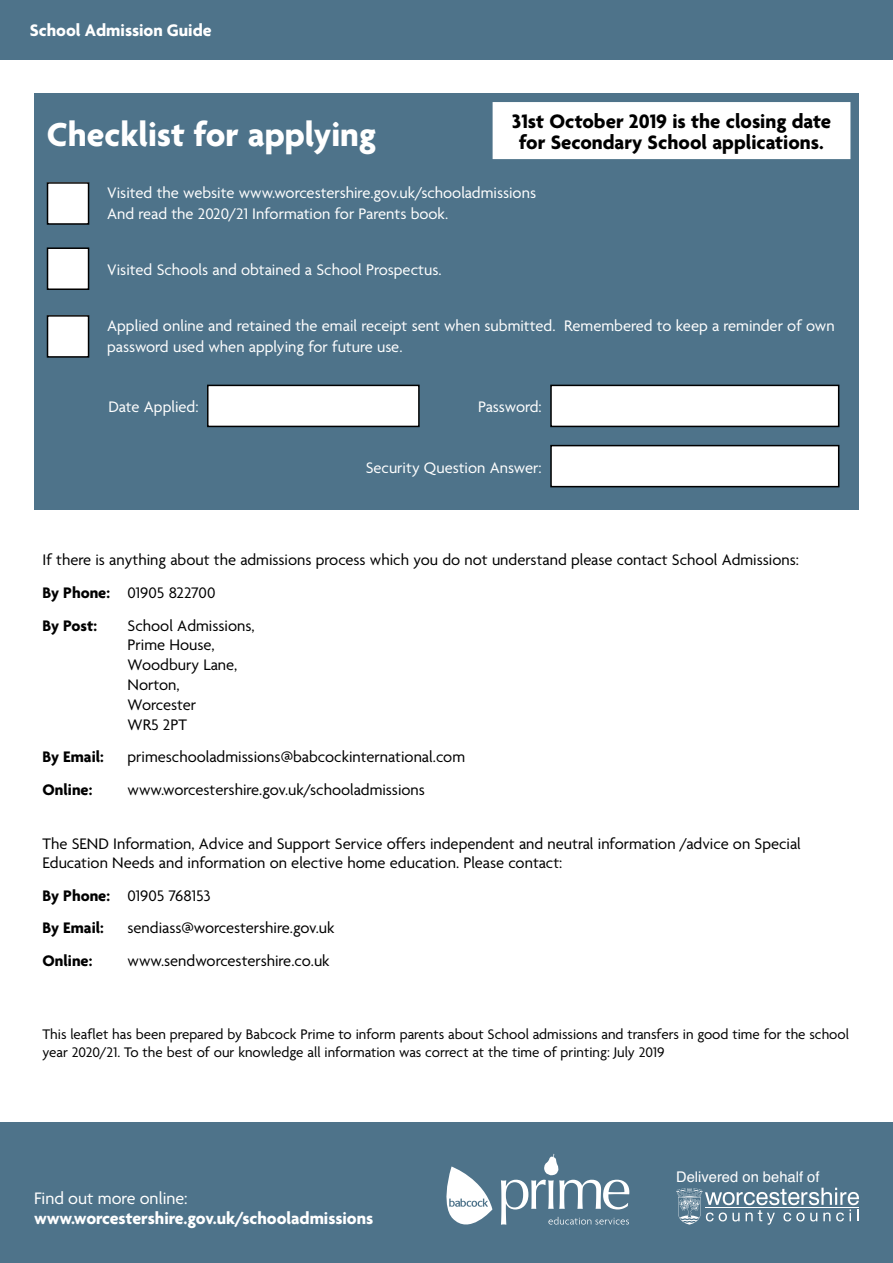
<style>
.page{position:relative;width:893px;height:1263px;background:#fff}
.page>*{position:absolute;margin:0;border:0;box-sizing:border-box;transform-origin:0 0}
.t1{font:700 36px "Agenda";color:#fff}
.t2{font:700 21px/21px "Agenda";color:#000;text-align:center}
.t3{font:700 18px "Agenda";color:#fff}
.t4{font:18px "Agenda";color:#fff}
.t5{font:16.5px/19.8px "Agenda";color:#000}
.t6{font:16.5px/21px "Agenda";color:#fff}
.t7{font:700 16.5px/32.5px "Agenda";color:#000}
.t8{font:15px/18px "Agenda";color:#000}
.t9{font:14.7px "Helvetica";color:#fff}
.s1{font-weight:700}
.s2{font-weight:400}
</style>
<div class="page">
<div style="left:0;top:1123px;width:893px;height:140px;background:#4e738a"></div>
<div style="left:0;top:0;width:893px;height:60px;background:#4e738a"></div>
<div style="left:34px;top:94px;width:825px;height:416px;background:#4e738a"></div>
<div style="left:48px;top:183px;width:41px;height:41px;background:#fff"></div>
<div style="left:47px;top:182px;width:42px;height:43px;border:2px solid #000"></div>
<div style="left:48px;top:248px;width:41px;height:41px;background:#fff"></div>
<div style="left:47px;top:247px;width:42px;height:43px;border:2px solid #000"></div>
<div style="left:48px;top:316px;width:41px;height:41px;background:#fff"></div>
<div style="left:47px;top:315px;width:42px;height:43px;border:2px solid #000"></div>
<div style="left:208px;top:385px;width:211px;height:41px;background:#fff"></div>
<div style="left:207px;top:385px;width:213px;height:42px;border:2px solid #000"></div>
<div style="left:551px;top:385px;width:288px;height:41px;background:#fff"></div>
<div style="left:550px;top:385px;width:289px;height:42px;border:2px solid #000"></div>
<div style="left:551px;top:446px;width:288px;height:41px;background:#fff"></div>
<div style="left:550px;top:445px;width:289px;height:42px;border:2px solid #000"></div>
<div style="left:493px;top:103px;width:357px;height:55px;background:#fff"></div>
<div style="left:493px;top:102px;width:357px;height:57px;border:2px solid #fff"></div>
<svg style="left:501px;top:1154px;width:128px;height:71px"></svg>
<svg style="left:446px;top:1166px;width:46px;height:59px"></svg>
<svg style="left:676px;top:1188px;width:183px;height:37px"></svg>
<p class="t3" style="left:30px;top:20px;width:183px">School Admission Guide</p>
<p class="t2" style="left:512px;top:110px;width:321px">31st October 2019 is the closing date for Secondary School applications.</p>
<h1 class="t1" style="left:47px;top:113px;width:331px">Checklist for applying</h1>
<p class="t6" style="left:107px;top:182px;width:430px">Visited the website www.worcestershire.gov.uk/schooladmissions<br>And read the 2020/21 Information for Parents book.</p>
<p class="t6" style="left:107px;top:259px;width:336px">Visited Schools and obtained a School Prospectus.</p>
<p class="t6" style="left:107px;top:315px;width:729px">Applied online and retained the email receipt sent when submitted. Remembered to keep a reminder of own password used when applying for future use.</p>
<p class="t6" style="left:108px;top:396px;width:92px">Date Applied:</p>
<p class="t6" style="left:478px;top:396px;width:65px">Password:</p>
<p class="t6" style="left:366px;top:456px;width:177px">Security Question Answer:</p>
<p class="t5" style="left:43px;top:543px;width:758px;line-height:32.5px">If there is anything about the admissions process which you do not understand please contact School Admissions:<br><span class="s1">By Phone:</span> 01905 822700<br><span class="s1">By Post:</span></p>
<p class="t5" style="left:128px;top:615px;width:129px">School Admissions,<br>Prime House,<br>Woodbury Lane,<br>Norton,<br>Worcester<br>WR5 2PT</p>
<p class="t7" style="left:43px;top:740px;width:63px">By Email:</p>
<p class="t5" style="left:128px;top:747px;width:339px">primeschooladmissions@babcockinternational.com</p>
<p class="t7" style="left:43px;top:773px;width:51px">Online:</p>
<p class="t5" style="left:128px;top:779px;width:299px">www.worcestershire.gov.uk/schooladmissions</p>
<p class="t5" style="left:43px;top:833px;width:760px">The SEND Information, Advice and Support Service offers independent and neutral information /advice on Special<br>Education Needs and information on elective home education. Please contact:</p>
<p class="t7" style="left:43px;top:879px;width:170px">By Phone: <span class="s2">01905 768153<br></span>By Email:</p>
<p class="t5" style="left:128px;top:918px;width:208px">sendiass@worcestershire.gov.uk</p>
<p class="t7" style="left:43px;top:944px;width:51px">Online:</p>
<p class="t5" style="left:128px;top:950px;width:204px">www.sendworcestershire.co.uk</p>
<p class="t8" style="left:43px;top:1025px;width:808px">This leaflet has been prepared by Babcock Prime to inform parents about School admissions and transfers in good time for the school year 2020/21. To the best of our knowledge all information was correct at the time of printing: July 2019</p>
<p class="t4" style="left:34px;top:1188px;width:155px">Find out more online:</p>
<p class="t3" style="left:34px;top:1207px;width:341px">www.worcestershire.gov.uk/schooladmissions</p>
<p class="t9" style="left:676px;top:1166px;width:145px">Delivered on behalf of</p>
</div>
